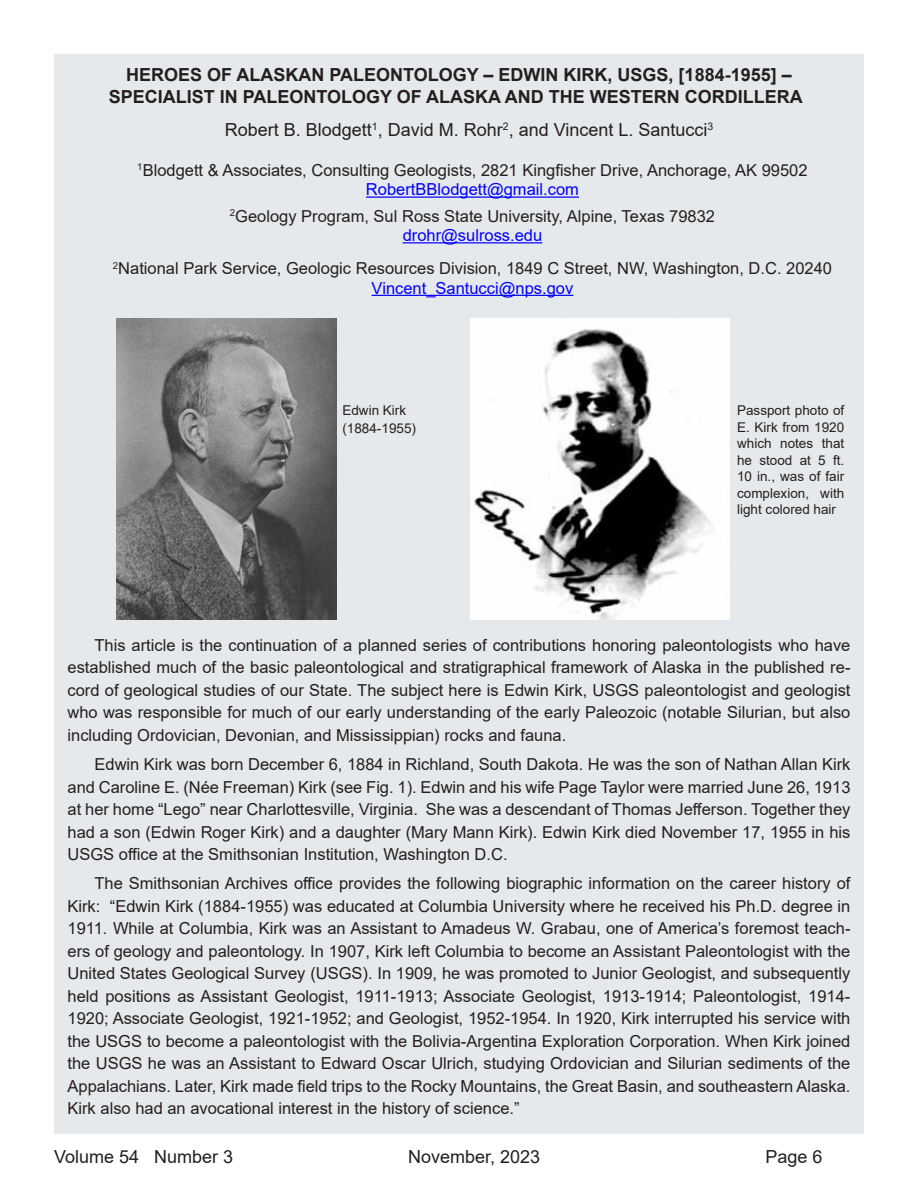
<style>
.page{position:relative;width:918px;height:1188px;background:#fff}
.page>*{position:absolute;margin:0;border:0;box-sizing:border-box;transform-origin:0 0}
.AGS_Abstract{font:700 18px/22.5px "Arial";color:#231f20;text-align:center}
.AGS_Abstract-2{font:18px "Arial";color:#231f20}
.AGS_Abstract-3{font:16.5px/22.5px "Arial";color:#231f20;text-align:justify}
.AGS_Abstract-4{font:16.5px "Arial";color:#00f}
.AGS_Abstract-5{font:13.5px/16.5px "Arial";color:#231f20;text-align:justify}
</style>
<div class="page">
<div style="left:54px;top:54px;width:810px;height:1080px;background:#e6e9eb"></div>
<hr style="left:366px;top:196px;width:213px;height:2px;background:#00f">
<hr style="left:403px;top:242px;width:139px;height:1px;background:#00f">
<hr style="left:372px;top:295px;width:201px;height:1px;background:#00f">
<img style="left:116px;top:318px;width:220px;height:301px">
<img style="left:470px;top:318px;width:260px;height:301px">
<p class="AGS_Abstract" style="left:109px;top:63px;width:696px">HEROES OF ALASKAN PALEONTOLOGY – EDWIN KIRK, USGS, [1884-1955] –<br>SPECIALIST IN PALEONTOLOGY OF ALASKA AND THE WESTERN CORDILLERA</p>
<p class="AGS_Abstract-2" style="left:225px;top:117px;width:490px">Robert B. Blodgett<sup>1</sup>, David M. Rohr<sup>2</sup>, and Vincent L. Santucci<sup>3</sup></p>
<p class="AGS_Abstract-3" style="left:137px;top:159px;width:672px"><sup>1</sup>Blodgett &amp; Associates, Consulting Geologists, 2821 Kingfisher Drive, Anchorage, AK 99502</p>
<p class="AGS_Abstract-4" style="left:366px;top:178px;width:214px">RobertBBlodgett@gmail.com</p>
<p class="AGS_Abstract-3" style="left:230px;top:204px;width:487px"><sup>2</sup>Geology Program, Sul Ross State University, Alpine, Texas 79832</p>
<p class="AGS_Abstract-4" style="left:403px;top:224px;width:141px">drohr@sulross.edu</p>
<p class="AGS_Abstract-3" style="left:113px;top:257px;width:721px"><sup>2</sup>National Park Service, Geologic Resources Division, 1849 C Street, NW, Washington, D.C. 20240</p>
<p class="AGS_Abstract-4" style="left:372px;top:276px;width:203px">Vincent_Santucci@nps.gov</p>
<p class="AGS_Abstract-5" style="left:342px;top:402px;width:75px;line-height:18px">Edwin Kirk (1884-1955)</p>
<p class="AGS_Abstract-5" style="left:737px;top:402px;width:109px">Passport photo of E. Kirk from 1920 which notes that he stood at 5 ft.<br>10 in., was of fair complexion, with light colored hair</p>
<p class="AGS_Abstract-3" style="left:68px;top:634px;width:785px;text-indent:27px">This article is the continuation of a planned series of contributions honoring paleontologists who have established much of the basic paleontological and stratigraphical framework of Alaska in the published re&shy;cord of geological studies of our State. The subject here is Edwin Kirk, USGS paleontologist and geologist who was responsible for much of our early understanding of the early Paleozoic (notable Silurian, but also including Ordovician, Devonian, and Mississippian) rocks and fauna.</p>
<p class="AGS_Abstract-3" style="left:68px;top:753px;width:785px;text-indent:27px">Edwin Kirk was born December 6, 1884 in Richland, South Dakota. He was the son of Nathan Allan Kirk and Caroline E. (Née Freeman) Kirk (see Fig. 1). Edwin and his wife Page Taylor were married June 26, 1913 at her home “Lego” near Charlottesville, Virginia. She was a descendant of Thomas Jefferson. Together they had a son (Edwin Roger Kirk) and a daughter (Mary Mann Kirk). Edwin Kirk died November 17, 1955 in his USGS office at the Smithsonian Institution, Washington D.C.</p>
<p class="AGS_Abstract-3" style="left:68px;top:872px;width:785px;text-indent:27px">The Smithsonian Archives office provides the following biographic information on the career history of Kirk: “Edwin Kirk (1884-1955) was educated at Columbia University where he received his Ph.D. degree in 1911. While at Columbia, Kirk was an Assistant to Amadeus W. Grabau, one of America’s foremost teach&shy;ers of geology and paleontology. In 1907, Kirk left Columbia to become an Assistant Paleontologist with the United States Geological Survey (USGS). In 1909, he was promoted to Junior Geologist, and subsequently held positions as Assistant Geologist, 1911-1913; Associate Geologist, 1913-1914; Paleontologist, 1914- 1920; Associate Geologist, 1921-1952; and Geologist, 1952-1954. In 1920, Kirk interrupted his service with the USGS to become a paleontologist with the Bolivia-Argentina Exploration Corporation. When Kirk joined the USGS he was an Assistant to Edward Oscar Ulrich, studying Ordovician and Silurian sediments of the Appalachians. Later, Kirk made field trips to the Rocky Mountains, the Great Basin, and southeastern Alaska.<br>Kirk also had an avocational interest in the history of science.”</p>
<p class="AGS_Abstract-2" style="left:54px;top:1144px;width:181px">Volume 54 Number 3</p>
<p class="AGS_Abstract-2" style="left:408px;top:1144px;width:133px">November, 2023</p>
<p class="AGS_Abstract-2" style="left:765px;top:1144px;width:59px">Page 6</p>
</div>
